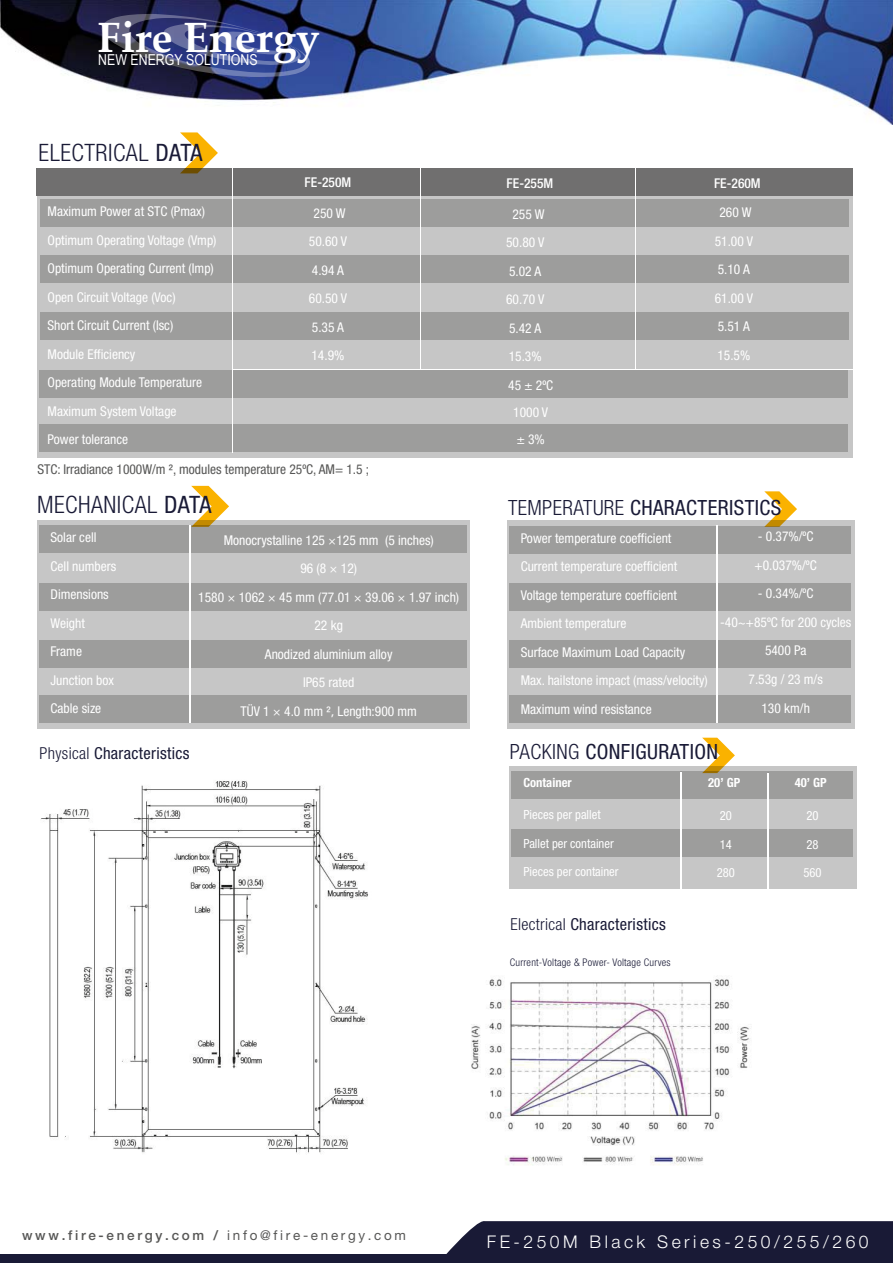
<style>
.page{position:relative;width:893px;height:1263px;background:#fff}
.page>*{position:absolute;margin:0;border:0;box-sizing:border-box;transform-origin:0 0}
.t1{font:700 42.45px "Palatino Linotype";color:#fff}
.t2{font:300 condensed 24px "Helvetica Neue LT Std";letter-spacing:.02em;color:#191a36}
.t3{font:condensed 21px "Helvetica Neue";letter-spacing:.02em;color:#191a36}
.t4{font:300 17.55px "Helvetica Neue";letter-spacing:.2em;color:#fff}
.t5{font:condensed 16.5px "Helvetica Neue";letter-spacing:.02em;color:#191a36}
.t6{font:15px "Arial Narrow";color:#fff}
.t7{font:condensed 13.5px/28.5px "Helvetica Neue";color:#fff;text-align:center}
.t8{font:condensed 13.5px "Helvetica Neue";color:#575756}
.t9{font:500 13.5px "Helvetica Neue";letter-spacing:.2em;color:#575756}
.t10{font:500 condensed 13.5px "Helvetica Neue";color:#fff}
.t11{font:condensed 12.6px "Helvetica Neue";color:#fff}
.t12{font:700 condensed 12.6px "Helvetica Neue";color:#fff}
.t13{font:300 condensed 10.5px "Helvetica Neue LT Std";letter-spacing:.02em;color:#191a36}
.s1{font-family:"Helvetica Neue";font-weight:400}
.s2{font-family:"Helvetica Neue LT Std";font-weight:300}
.s3{font-family:"Koz Go Pro";font-stretch:normal}
.s4{font-weight:400}
</style>
<div class="page">
<div style="left:446px;top:1221px;width:447px;height:42px;background:#191a36"></div>
<div style="left:0;top:1254px;width:460px;height:9px;background:#191a36"></div>
<div style="left:507px;top:520px;width:347px;height:209px;background:#c6c6c6"></div>
<div style="left:510px;top:526px;width:341px;height:28px;background:#9d9d9c"></div>
<div style="left:510px;top:583px;width:341px;height:28px;background:#9d9d9c"></div>
<div style="left:510px;top:640px;width:341px;height:28px;background:#9d9d9c"></div>
<div style="left:510px;top:695px;width:341px;height:28px;background:#9d9d9c"></div>
<hr style="left:716px;top:525px;width:2px;height:197px;background:#fff">
<svg style="left:764px;top:491px;width:33px;height:36px"></svg>
<div style="left:509px;top:766px;width:347px;height:122px;background:#c6c6c6"></div>
<div style="left:512px;top:771px;width:341px;height:28px;background:#9d9d9c"></div>
<div style="left:512px;top:829px;width:341px;height:28px;background:#9d9d9c"></div>
<hr style="left:680px;top:772px;width:2px;height:116px;background:#fff">
<hr style="left:767px;top:773px;width:2px;height:116px;background:#fff">
<svg style="left:702px;top:738px;width:33px;height:35px"></svg>
<img style="left:0;top:0;width:893px;height:124px">
<svg style="left:102px;top:14px;width:208px;height:63px;background:#353e71"></svg>
<img style="left:40px;top:780px;width:328px;height:374px">
<div style="left:37px;top:168px;width:816px;height:289px;background:#c6c6c6"></div>
<div style="left:40px;top:199px;width:808px;height:28px;background:#9d9d9c"></div>
<div style="left:37px;top:168px;width:816px;height:28px;background:#706f6f"></div>
<div style="left:40px;top:255px;width:808px;height:28px;background:#9d9d9c"></div>
<div style="left:40px;top:312px;width:808px;height:28px;background:#9d9d9c"></div>
<div style="left:40px;top:370px;width:808px;height:27px;background:#9d9d9c"></div>
<div style="left:40px;top:424px;width:808px;height:28px;background:#9d9d9c"></div>
<svg style="left:180px;top:132px;width:38px;height:41px"></svg>
<hr style="left:232px;top:168px;width:1px;height:284px;background:#fff">
<hr style="left:420px;top:167px;width:1px;height:202px;background:#fff">
<hr style="left:635px;top:168px;width:1px;height:201px;background:#fff">
<hr style="left:232px;top:369px;width:621px;height:1px;background:#fff">
<img style="left:471px;top:976px;width:280px;height:189px">
<div style="left:37px;top:520px;width:433px;height:208px;background:#c6c6c6"></div>
<div style="left:40px;top:525px;width:427px;height:28px;background:#9d9d9c"></div>
<div style="left:40px;top:583px;width:427px;height:28px;background:#9d9d9c"></div>
<div style="left:40px;top:640px;width:427px;height:28px;background:#9d9d9c"></div>
<div style="left:40px;top:695px;width:427px;height:28px;background:#9d9d9c"></div>
<hr style="left:189px;top:525px;width:2px;height:197px;background:#fff">
<svg style="left:191px;top:486px;width:38px;height:41px"></svg>
<h1 class="t1" style="left:97px;top:8px;width:224px">Fire Energy</h1>
<p class="t6" style="left:98px;top:49px;width:161px">NEW ENERGY SOLUTIONS</p>
<h2 class="t2" style="left:39px;top:138px;width:166px">ELECTRICAL <span class="s1">DATA</span></h2>
<p class="t7" style="left:48px;top:197px;width:170px;text-align:left">Maximum Power at STC (Pmax)<br>Optimum Operating Voltage (Vmp)<br>Optimum Operating Current (Imp)<br>Open Circuit Voltage (Voc)<br>Short Circuit Current (Isc)<br>Module Efficiency<br>Operating Module Temperature<br>Maximum System Voltage<br>Power tolerance</p>
<p class="t10" style="left:305px;top:174px;width:48px">FE-250M</p>
<p class="t10" style="left:507px;top:175px;width:48px">FE-255M</p>
<p class="t10" style="left:714px;top:175px;width:48px">FE-260M</p>
<p class="t7" style="left:506px;top:200px;width:40px">255 W<br>50.80 V<br>5.02 A<br>60.70 V<br>5.42 A<br>15.3%</p>
<p class="t7" style="left:715px;top:198px;width:40px">260 W<br>51.00 V<br>5.10 A<br>61.00 V<br>5.51 A<br>15.5%</p>
<p class="t7" style="left:309px;top:199px;width:40px">250 W<br>50.60 V<br>4.94 A<br>60.50 V<br>5.35 A<br>14.9%</p>
<p class="t7" style="left:508px;top:372px;width:46px;line-height:27px">45 ± 2ºC<br>1000 V ± 3%</p>
<p class="t8" style="left:38px;top:461px;width:333px">STC: Irradiance 1000W/m ², modules temperature 25ºC, AM= 1.5 ;</p>
<h2 class="t2" style="left:37px;top:490px;width:176px">MECHANICAL <span class="s1">DATA</span></h2>
<h3 class="t3" style="left:508px;top:495px;width:275px"><span class="s2">TEMPERATURE</span> CHARACTERISTICS</h3>
<p class="t7" style="left:51px;top:523px;width:67px;text-align:left">Solar cell<br>Cell numbers<br>Dimensions<br>Weight<br>Frame<br>Junction box<br>Cable size</p>
<p class="t7" style="left:198px;top:526px;width:262px">Monocrystalline 125 ×125 mm (5 inches)<br>96 (8 × 12)<br>1580 × 1062 × 45 mm (77.01 × 39.06 × 1.97 inch)<br>22 kg<br>Anodized aluminium alloy<br>IP65 rated<br>TÜV 1 × 4.0 mm ²<span class="s3">，</span>Length:900 mm</p>
<p class="t7" style="left:521px;top:523px;width:189px;text-align:left">Power temperature coefficient<br>Current temperature coefficient<br>Voltage temperature coefficient<br>Ambient temperature<br>Surface Maximum Load Capacity<br>Max. hailstone impact (mass/velocity)<br>Maximum wind resistance</p>
<p class="t7" style="left:755px;top:522px;width:64px;text-align:left">- 0.37%/ºC +0.037%/ºC</p>
<p class="t7" style="left:720px;top:579px;width:133px">- 0.34%/ºC<br>-40~+85ºC for 200 cycles<br>5400 Pa<br>7.53g / 23 m/s<br>130 km/h</p>
<p class="t5" style="left:40px;top:743px;width:151px"><span class="s2">Physical</span> Characteristics</p>
<h3 class="t3" style="left:510px;top:739px;width:210px"><span class="s2">PACKING</span> CONFIGURATION</h3>
<p class="t12" style="left:523px;top:775px;width:50px">Container</p>
<p class="t12" style="left:708px;top:775px;width:34px">20’ GP</p>
<p class="t12" style="left:795px;top:775px;width:34px">40’ GP</p>
<p class="t11" style="left:720px;top:808px;width:14px">20</p>
<p class="t11" style="left:720px;top:837px;width:14px">14</p>
<p class="t11" style="left:717px;top:865px;width:20px">280</p>
<p class="t11" style="left:523px;top:807px;width:79px">Pieces per pallet</p>
<p class="t11" style="left:523px;top:836px;width:92px">Pallet per container</p>
<p class="t11" style="left:523px;top:864px;width:97px">Pieces per container</p>
<p class="t11" style="left:806px;top:808px;width:14px">20</p>
<p class="t11" style="left:806px;top:837px;width:14px">28</p>
<p class="t11" style="left:803px;top:865px;width:20px">560</p>
<p class="t5" style="left:510px;top:914px;width:157px"><span class="s2">Electrical</span> Characteristics</p>
<p class="t13" style="left:510px;top:956px;width:162px">Current-Voltage &amp; Power- Voltage Curves</p>
<p class="t9" style="left:22px;top:1227px;width:385px">www.fire-energy.com / <span class="s4">info@fire-energy.com</span></p>
<p class="t4" style="left:487px;top:1231px;width:383px">FE-250M Black Series-250/255/260</p>
</div>
